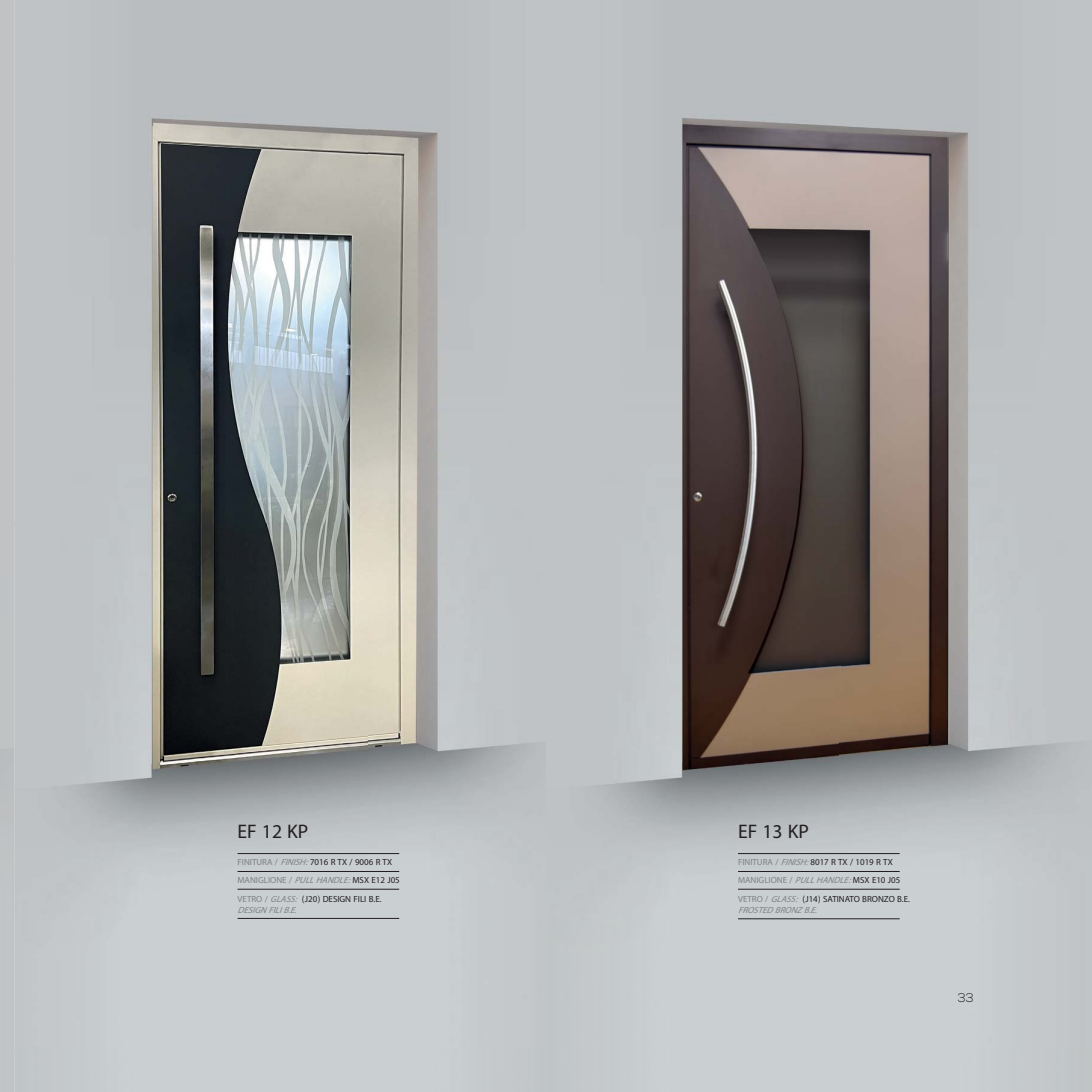
<style>
.page{position:relative;width:1092px;height:1092px;background:#fff}
.page>*{position:absolute;margin:0;border:0;box-sizing:border-box;transform-origin:0 0}
.t1{font:27.5px "Myriad Arabic";color:#231f20}
.t2{font:12.5px/18.8px "Myriad Arabic";color:#231f20}
.t3{font:italic 12.5px "Myriad Arabic";color:#808285}
.t4{font:300 12.5px "Nexa";color:#231f20}
.s1{color:#808285}
.s2{font-style:italic;color:#808285}
</style>
<div class="page">
<img style="left:0;top:0;width:1091px;height:1091px">
<img style="left:958px;top:993px;width:15px;height:9px">
<hr style="left:738px;top:853px;width:161px;height:1px;background:#231f20">
<hr style="left:738px;top:871px;width:161px;height:1px;background:#231f20">
<hr style="left:738px;top:888px;width:161px;height:1px;background:#231f20">
<hr style="left:738px;top:918px;width:161px;height:1px;background:#231f20">
<hr style="left:237px;top:853px;width:162px;height:1px;background:#231f20">
<hr style="left:237px;top:871px;width:162px;height:1px;background:#231f20">
<hr style="left:237px;top:888px;width:162px;height:1px;background:#231f20">
<hr style="left:237px;top:918px;width:162px;height:1px;background:#231f20">
<img style="left:14px;top:0;width:1px;height:1091px">
<h1 class="t1" style="left:237px;top:812px;width:72px">EF 12 KP</h1>
<p class="t2" style="left:237px;top:851px;width:164px"><span class="s1">FINITURA /</span> <span class="s2">FINISH:</span>7016 R TX / 9006 R TX<br><span class="s1">MANIGLIONE /</span> <span class="s2">PULL HANDLE:</span>MSX E12 J05<br><span class="s1">VETRO /</span> <span class="s2">GLASS:</span> (J20) DESIGN FILI B.E.</p>
<p class="t3" style="left:237px;top:901px;width:63px">DESIGN FILIB.E.</p>
<h1 class="t1" style="left:738px;top:812px;width:72px">EF 13 KP</h1>
<p class="t2" style="left:738px;top:851px;width:173px"><span class="s1">FINITURA /</span> <span class="s2">FINISH:</span>8017 R TX / 1019 R TX<br><span class="s1">MANIGLIONE /</span> <span class="s2">PULL HANDLE:</span>MSX E10 J05<br><span class="s1">VETRO /</span> <span class="s2">GLASS:</span> (J14) SATINATO BRONZO B.E.</p>
<p class="t3" style="left:738px;top:901px;width:82px">FROSTED BRONZ B.E.</p>
<p class="t4" style="left:957px;top:993px;width:17px">33</p>
</div>
